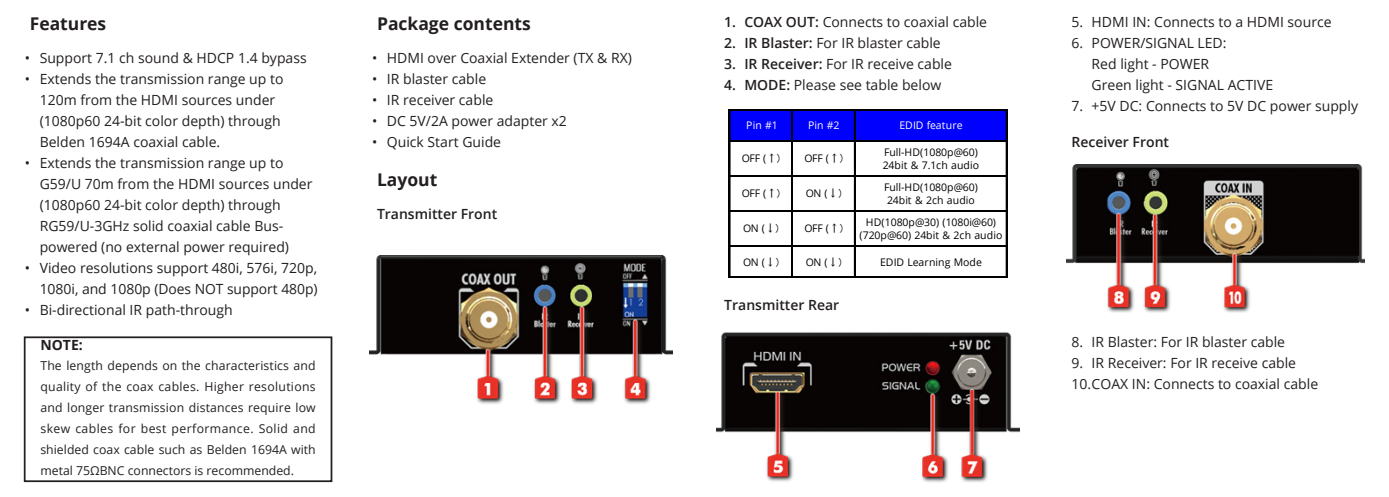
<style>
.page{position:relative;width:1389px;height:497px;background:#fff}
.page>*{position:absolute;margin:0;border:0;box-sizing:border-box;transform-origin:0 0}
.Item{font:700 17.5px "Open Sans";color:#231f20}
.t1{font:14px/21px "Open Sans";color:#231f20}
.Normal_Text{font:600 14px "Open Sans";color:#231f20}
.Normal_Text-2{font:700 14px "Open Sans";color:#231f20}
.Normal_Text-3{font:12.25px/21px "Open Sans";color:#231f20;text-align:justify}
.t2{font:10.5px/12.6px "Open Sans";letter-spacing:-.01em;color:#000}
.t3{font:10.5px "Open Sans";letter-spacing:.005em;color:#fff}
.s1{font-weight:600}
.s2{font-family:"MS P Gothic"}
</style>
<div class="page">
<div style="left:24px;top:336px;width:308px;height:145px;border:2px solid #231f20"></div>
<img style="left:370px;top:255px;width:302px;height:149px">
<div style="left:729px;top:110px;width:63px;height:31px;background:#00f"></div>
<div style="left:792px;top:110px;width:63px;height:31px;background:#00f"></div>
<div style="left:855px;top:110px;width:152px;height:31px;background:#00f"></div>
<hr style="left:729px;top:109px;width:278px;height:1px;background:#000">
<hr style="left:729px;top:110px;width:278px;height:1px;background:#000">
<hr style="left:729px;top:140px;width:278px;height:1px;background:#000">
<hr style="left:729px;top:141px;width:278px;height:1px;background:#000">
<hr style="left:729px;top:175px;width:278px;height:1px;background:#000">
<hr style="left:729px;top:176px;width:278px;height:1px;background:#000">
<hr style="left:729px;top:210px;width:278px;height:1px;background:#000">
<hr style="left:729px;top:211px;width:278px;height:1px;background:#000">
<hr style="left:729px;top:245px;width:278px;height:1px;background:#000">
<hr style="left:729px;top:246px;width:278px;height:1px;background:#000">
<hr style="left:729px;top:276px;width:278px;height:1px;background:#000">
<hr style="left:729px;top:277px;width:278px;height:1px;background:#000">
<hr style="left:729px;top:109px;width:1px;height:168px;background:#000">
<hr style="left:791px;top:109px;width:1px;height:168px;background:#000">
<hr style="left:792px;top:109px;width:1px;height:168px;background:#000">
<hr style="left:854px;top:109px;width:1px;height:168px;background:#000">
<hr style="left:855px;top:109px;width:1px;height:168px;background:#000">
<hr style="left:1006px;top:109px;width:1px;height:168px;background:#000">
<hr style="left:1007px;top:109px;width:1px;height:168px;background:#000">
<img style="left:717px;top:332px;width:302px;height:150px">
<img style="left:1067px;top:164px;width:297px;height:148px">
<p class="Item" style="left:30px;top:11px;width:78px">Features</p>
<p class="t1" style="left:25px;top:47px;width:283px">• Support 7.1 ch sound &amp; HDCP 1.4 bypass</p>
<p class="t1" style="left:40px;top:68px;width:245px;text-indent:-15px">• Extends the transmission range up to 120m from the HDMI sources under (1080p60 24-bit color depth) through Belden 1694A coaxial cable.</p>
<p class="t1" style="left:40px;top:152px;width:274px;text-indent:-15px">• Extends the transmission range up to G59/U 70m from the HDMI sources under (1080p60 24-bit color depth) through RG59/U-3GHz solid coaxial cable Bus&shy;powered (no external power required)</p>
<p class="t1" style="left:25px;top:257px;width:294px;text-align:right">• Video resolutions support 480i, 576i, 720p,<br>1080i, and 1080p (Does NOT support 480p)</p>
<p class="t1" style="left:25px;top:299px;width:210px">• Bi-directional IR path-through</p>
<p class="Normal_Text-2" style="left:40px;top:335px;width:44px">NOTE:</p>
<p class="Normal_Text-3" style="left:40px;top:354px;width:277px">The length depends on the characteristics and quality of the coax cables. Higher resolutions and longer transmission distances require low skew cables for best performance. Solid and shielded coax cable such as Belden 1694A with metal 75ΩBNC connectors is recommended.</p>
<p class="Item" style="left:377px;top:11px;width:155px">Package contents</p>
<p class="t1" style="left:372px;top:47px;width:261px">• HDMI over Coaxial Extender (TX &amp; RX)</p>
<p class="t1" style="left:372px;top:68px;width:116px">• IR blaster cable</p>
<p class="t1" style="left:372px;top:89px;width:123px">• IR receiver cable</p>
<p class="t1" style="left:372px;top:110px;width:196px">• DC 5V/2A power adapter x2</p>
<p class="t1" style="left:372px;top:131px;width:131px">• Quick Start Guide</p>
<p class="Item" style="left:377px;top:167px;width:62px">Layout</p>
<p class="Normal_Text" style="left:377px;top:204px;width:122px">Transmitter Front</p>
<p class="t1" style="left:724px;top:11px;width:264px"><span class="s1">1. COAX OUT:</span> Connects to coaxial cable</p>
<p class="t1" style="left:724px;top:32px;width:218px"><span class="s1">2. IR Blaster:</span> For IR blaster cable</p>
<p class="t1" style="left:724px;top:53px;width:229px"><span class="s1">3. IR Receiver:</span> For IR receive cable</p>
<p class="t1" style="left:724px;top:74px;width:219px"><span class="s1">4. MODE:</span> Please see table below</p>
<p class="t3" style="left:746px;top:118px;width:33px">Pin #1</p>
<p class="t3" style="left:808px;top:118px;width:33px">Pin #2</p>
<p class="t3" style="left:899px;top:118px;width:65px">EDID feature</p>
<p class="t2" style="left:742px;top:152px;width:40px">OFF (<span class="s2">↑)</span></p>
<p class="t2" style="left:804px;top:152px;width:40px">OFF (<span class="s2">↑)</span></p>
<p class="t2" style="left:883px;top:146px;width:98px">Full-HD(1080p@60)<br>24bit &amp; 7.1ch audio</p>
<p class="t2" style="left:742px;top:187px;width:40px">OFF (<span class="s2">↑)</span></p>
<p class="t2" style="left:806px;top:187px;width:37px">ON (<span class="s2">↓)</span></p>
<p class="t2" style="left:884px;top:180px;width:95px">Full-HD(1080p@60)<br>24bit &amp; 2ch audio</p>
<p class="t2" style="left:743px;top:222px;width:37px">ON (<span class="s2">↓)</span></p>
<p class="t2" style="left:804px;top:222px;width:40px">OFF (<span class="s2">↑)</span></p>
<p class="t2" style="left:860px;top:215px;width:144px;text-align:center">HD(1080p@30) (1080i@60) (720p@60) 24bit &amp; 2ch audio</p>
<p class="t2" style="left:743px;top:255px;width:37px">ON (<span class="s2">↓)</span></p>
<p class="t2" style="left:806px;top:255px;width:37px">ON (<span class="s2">↓)</span></p>
<p class="t2" style="left:880px;top:255px;width:104px">EDID Learning Mode</p>
<p class="Normal_Text" style="left:724px;top:295px;width:116px">Transmitter Rear</p>
<p class="t1" style="left:1071px;top:11px;width:262px">5. HDMI IN: Connects to a HDMI source</p>
<p class="t1" style="left:1092px;top:32px;width:183px;text-indent:-20px">6. POWER/SIGNAL LED:<br>Red light - POWER<br>Green light - SIGNAL ACTIVE</p>
<p class="t1" style="left:1071px;top:95px;width:288px">7. +5V DC: Connects to 5V DC power supply</p>
<p class="Normal_Text" style="left:1071px;top:132px;width:99px">Receiver Front</p>
<p class="t1" style="left:1071px;top:331px;width:215px">8. IR Blaster: For IR blaster cable</p>
<p class="t1" style="left:1071px;top:352px;width:226px">9. IR Receiver: For IR receive cable</p>
<p class="t1" style="left:1071px;top:373px;width:248px">10.COAX IN: Connects to coaxial cable</p>
</div>
